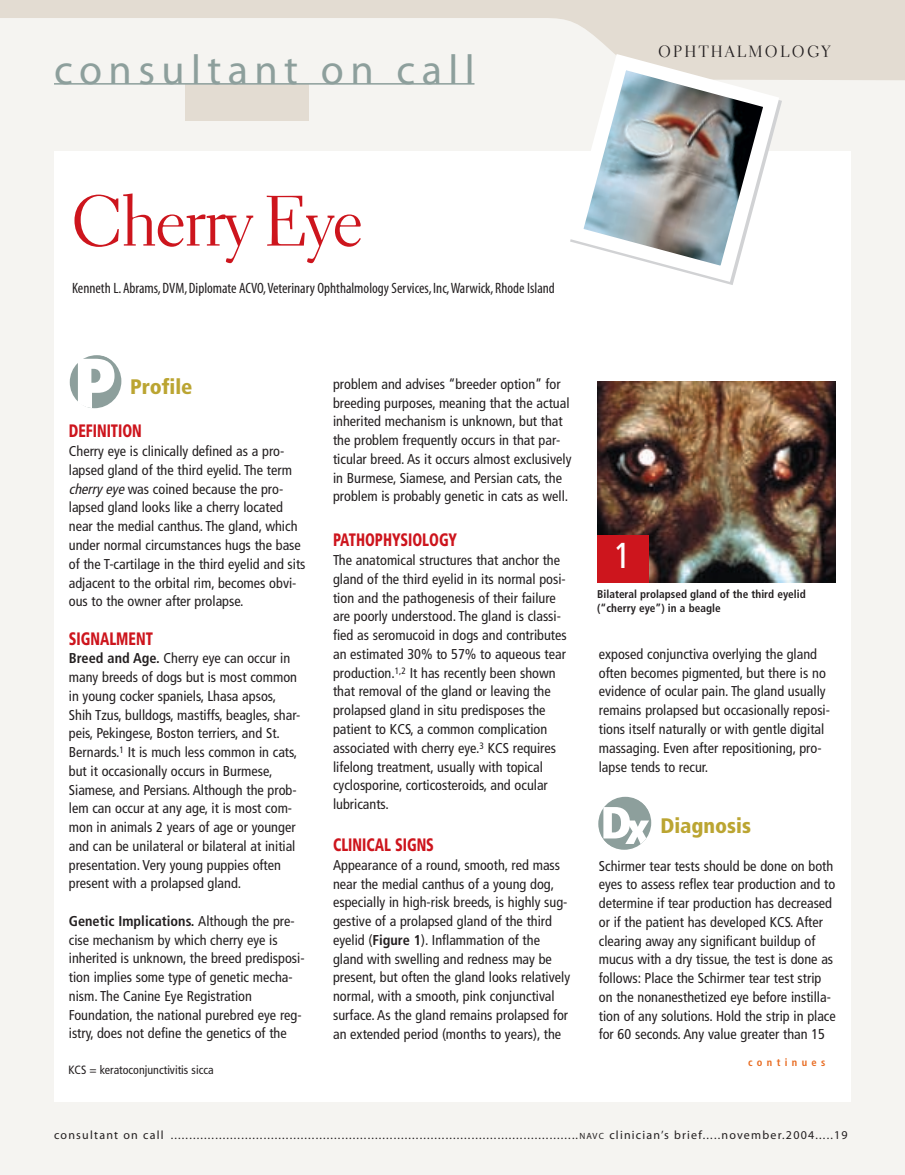
<style>
.page{position:relative;width:905px;height:1175px;background:#fff}
.page>*{position:absolute;margin:0;border:0;box-sizing:border-box;transform-origin:0 0}
.t1{font:72px "Electra LH Display";color:#cd151d}
.t2{font:42px "Myriad";letter-spacing:.155em;color:#8d9f9c}
.t3{font:condensed 36px "Frutiger";color:#fff}
.t4{font:900 condensed 21px "Frutiger";color:#bba532}
.t5{font:900 condensed 18px "Frutiger";color:#cd151d;scale:.8 1}
.t6{font:16.5px "Electra LH Display";letter-spacing:.175em;color:#231f20}
.t7{font:condensed 15px "Myriad";color:#231f20}
.t8{font:condensed 14.25px/18.8px "Frutiger";color:#231f20}
.t9{font:12px "Myriad";letter-spacing:.1em;color:#231f20}
.t10{font:condensed 12px "Frutiger";color:#231f20}
.t11{font:700 condensed 11.25px/14.2px "Frutiger";color:#231f20}
.t12{font:700 condensed 10.5px "Frutiger";letter-spacing:.415em;color:#e86a1f}
.s1{font-style:italic}
.s2{font-weight:700}
.s3{font-size:9px}
</style>
<div class="page">
<div style="left:0;top:0;width:904px;height:1174px;background:#f5f4f1"></div>
<svg style="left:0;top:0;width:904px;height:80px"></svg>
<div style="left:54px;top:152px;width:796px;height:950px;background:#fff"></div>
<svg style="left:559px;top:46px;width:228px;height:239px"></svg>
<svg style="left:70px;top:355px;width:51px;height:53px"></svg>
<img style="left:597px;top:381px;width:239px;height:201px">
<div style="left:597px;top:535px;width:51px;height:47px;background:#cd151d"></div>
<div style="left:185px;top:84px;width:123px;height:36px;background:#e3dcd2"></div>
<hr style="left:54px;top:83px;width:420px;height:2px;background:#8d9f9c">
<svg style="left:598px;top:796px;width:53px;height:53px"></svg>
<h2 class="t2" style="left:54px;top:54px;width:422px">consultant on call</h2>
<p class="t6" style="left:658px;top:45px;width:173px">OPHTHALMOLOGY</p>
<h1 class="t1" style="left:72px;top:193px;width:292px">Cherry Eye</h1>
<p class="t7" style="left:72px;top:282px;width:484px">Kenneth L.Abrams, DVM, Diplomate ACVO,Veterinary Ophthalmology Services, Inc,Warwick, Rhode Island</p>
<h3 class="t4" style="left:130px;top:378px;width:64px">Profile</h3>
<p class="t5" style="left:69px;top:424px;width:93px">DEFINITION</p>
<p class="t8" style="left:69px;top:443px;width:238px">Cherry eye is clinically defined as a pro&shy;lapsed gland of the third eyelid. The term <span class="s1">cherry eye</span>was coined because the pro&shy;lapsed gland looks like a cherry located near the medial canthus. The gland, which under normal circumstances hugs the base of the T-cartilage in the third eyelid and sits adjacent to the orbital rim, becomes obvi&shy;ous to the owner after prolapse.</p>
<p class="t5" style="left:69px;top:631px;width:106px">SIGNALMENT</p>
<p class="t8" style="left:69px;top:650px;width:233px"><span class="s2">Breed and Age.</span> Cherry eye can occur in many breeds of dogs but is most common in young cocker spaniels, Lhasa apsos, Shih Tzus, bulldogs, mastiffs, beagles, shar&shy;peis, Pekingese, Boston terriers, and St.<br>Bernards.<sup>1</sup> It is much less common in cats, but it occasionally occurs in Burmese, Siamese, and Persians. Although the prob&shy;lem can occur at any age, it is most com&shy;mon in animals 2 years of age or younger and can be unilateral or bilateral at initial presentation. Very young puppies often present with a prolapsed gland.</p>
<p class="t8" style="left:69px;top:912px;width:237px"><span class="s2">Genetic Implications.</span> Although the pre&shy;cise mechanism by which cherry eye is inherited is unknown, the breed predisposi&shy;tion implies some type of genetic mecha&shy;nism. The Canine Eye Registration Foundation, the national purebred eye reg&shy;istry, does not define the genetics of the</p>
<p class="t10" style="left:68px;top:1064px;width:147px">KCS = keratoconjunctivitis sicca</p>
<p class="t8" style="left:333px;top:376px;width:240px">problem and advises “breeder option” for breeding purposes, meaning that the actual inherited mechanism is unknown, but that the problem frequently occurs in that par&shy;ticular breed. As it occurs almost exclusively in Burmese, Siamese, and Persian cats, the problem is probably genetic in cats as well.</p>
<p class="t5" style="left:333px;top:533px;width:156px">PATHOPHYSIOLOGY</p>
<p class="t8" style="left:333px;top:552px;width:235px">The anatomical structures that anchor the gland of the third eyelid in its normal posi&shy;tion and the pathogenesis of their failure are poorly understood. The gland is classi&shy;fied as seromucoid in dogs and contributes an estimated 30% to 57% to aqueous tear production.<sup>1,2</sup> It has recently been shown that removal of the gland or leaving the prolapsed gland in situ predisposes the patient to KCS, a common complication associated with cherry eye.<sup>3</sup> KCS requires lifelong treatment, usually with topical cyclosporine, corticosteroids, and ocular lubricants.</p>
<p class="t5" style="left:333px;top:837px;width:128px">CLINICAL SIGNS</p>
<p class="t8" style="left:333px;top:856px;width:238px">Appearance of a round, smooth, red mass near the medial canthus of a young dog, especially in high-risk breeds, is highly sug&shy;gestive of a prolapsed gland of the third eyelid (<span class="s2">Figure 1</span>). Inflammation of the gland with swelling and redness may be present, but often the gland looks relatively normal, with a smooth, pink conjunctival surface. As the gland remains prolapsed for an extended period (months to years), the</p>
<h3 class="t3" style="left:614px;top:541px;width:19px">1</h3>
<p class="t11" style="left:597px;top:588px;width:210px">Bilateral prolapsed gland of the third eyelid (“cherry eye”) in a beagle</p>
<p class="t8" style="left:598px;top:646px;width:233px">exposed conjunctiva overlying the gland often becomes pigmented, but there is no evidence of ocular pain. The gland usually remains prolapsed but occasionally reposi&shy;tions itself naturally or with gentle digital massaging. Even after repositioning, pro&shy;lapse tends to recur.</p>
<h3 class="t4" style="left:660px;top:817px;width:92px">Diagnosis</h3>
<p class="t8" style="left:598px;top:857px;width:238px">Schirmer tear tests should be done on both eyes to assess reflex tear production and to determine if tear production has decreased or if the patient has developed KCS. After clearing away any significant buildup of mucus with a dry tissue, the test is done as follows: Place the Schirmer tear test strip on the nonanesthetized eye before instilla&shy;tion of any solutions. Hold the strip in place for 60 seconds. Any value greater than 15</p>
<p class="t12" style="left:748px;top:1058px;width:79px">continues</p>
<p class="t9" style="left:54px;top:1129px;width:795px">consultant on call ..............................................................................................................<span class="s3">NAVC</span> clinician’s brief.....november.2004.....19</p>
</div>
